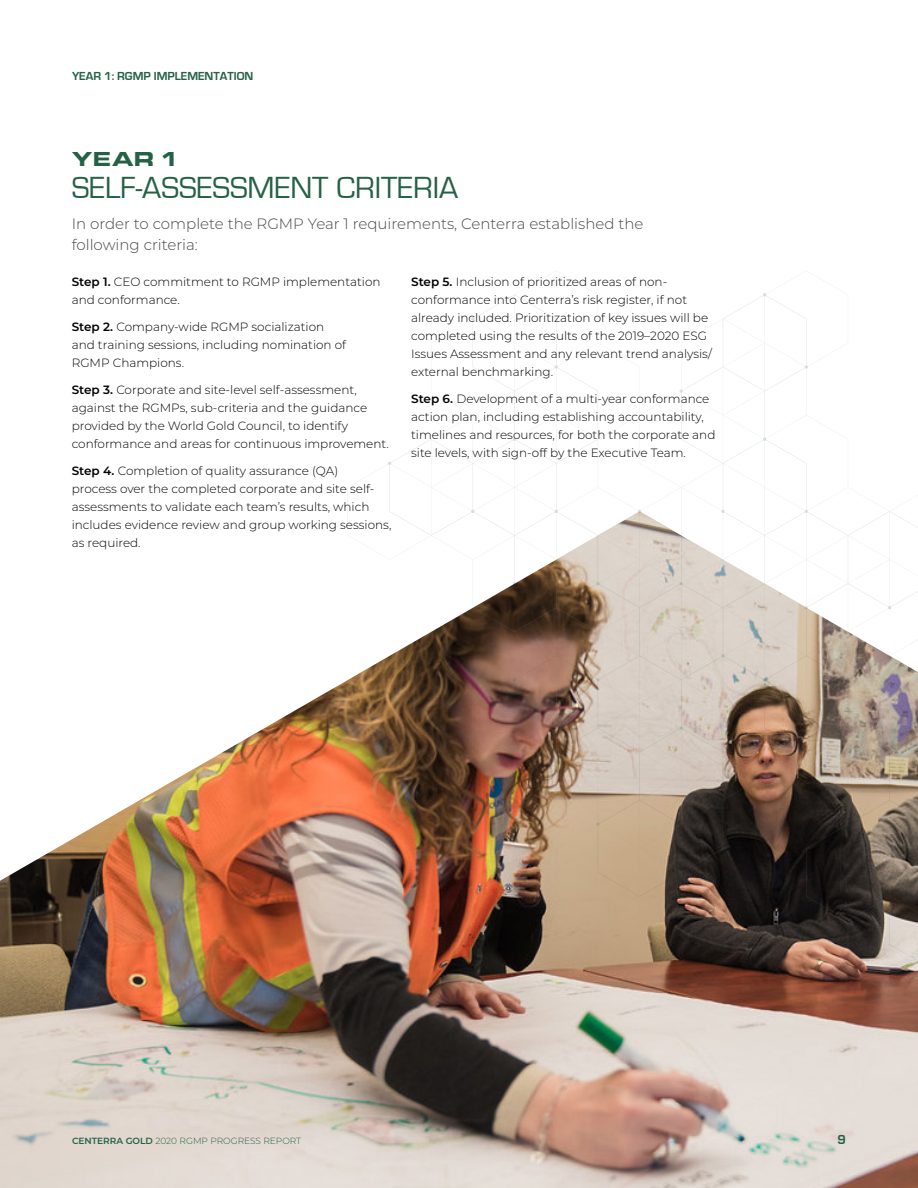
<style>
.page{position:relative;width:918px;height:1188px;background:#fff}
.page>*{position:absolute;margin:0;border:0;box-sizing:border-box;transform-origin:0 0}
.h2B{font:31.5px "Eurostile";color:#246147}
.Year_sub{font:900 21px "Eurostile Ext";color:#246147}
.Lead{font:300 15px/21px "Montserrat";color:#474747}
.t1{font:700 13.5px "Eurostile";color:#246147}
.Body{font:300 12px/18px "Montserrat";color:#000}
.t2{font:700 12px "Eurostile";color:#246147}
.t3{font:300 9px "Montserrat";color:#246147}
.s1{font-weight:600}
</style>
<div class="page">
<img style="left:0;top:680px;width:918px;height:508px">
<img style="left:348px;top:657px;width:570px;height:336px">
<img style="left:388px;top:293px;width:530px;height:677px">
<p class="t2" style="left:72px;top:70px;width:183px">YEAR 1: RGMP IMPLEMENTATION</p>
<p class="Year_sub" style="left:72px;top:144px;width:110px">YEAR 1</p>
<p class="h2B" style="left:72px;top:171px;width:388px">SELF-ASSESSMENT CRITERIA</p>
<p class="Lead" style="left:72px;top:213px;width:573px">In order to complete the RGMP Year 1 requirements, Centerra established the following criteria:</p>
<p class="Body" style="left:72px;top:273px;width:310px"><span class="s1">Step 1.</span> CEO commitment to RGMP implementation and conformance.</p>
<p class="Body" style="left:72px;top:318px;width:276px"><span class="s1">Step 2.</span> Company-wide RGMP socialization and training sessions, including nomination of<br>RGMP Champions.</p>
<p class="Body" style="left:72px;top:381px;width:319px"><span class="s1">Step 3.</span> Corporate and site-level self-assessment, against the RGMPs, sub-criteria and the guidance provided by the World Gold Council, to identify conformance and areas for continuous improvement.</p>
<p class="Body" style="left:72px;top:462px;width:321px"><span class="s1">Step 4.</span> Completion of quality assurance (QA)<br>process over the completed corporate and site self&shy;assessments to validate each team’s results, which includes evidence review and group working sessions, as required.</p>
<p class="Body" style="left:411px;top:273px;width:302px"><span class="s1">Step 5.</span> Inclusion of prioritized areas of non&shy;conformance into Centerra’s risk register, if not already included. Prioritization of key issues will be completed using the results of the 2019–2020 ESG Issues Assessment and any relevant trend analysis/ external benchmarking.</p>
<p class="Body" style="left:411px;top:390px;width:306px"><span class="s1">Step 6.</span> Development of a multi-year conformance action plan, including establishing accountability, timelines and resources, for both the corporate and site levels, with sign-off by the Executive Team.</p>
<p class="t3" style="left:72px;top:1135px;width:231px"><span class="s1">CENTERRA GOLD</span> 2020 RGMP PROGRESS REPORT</p>
<p class="t1" style="left:837px;top:1133px;width:10px">9</p>
</div>
